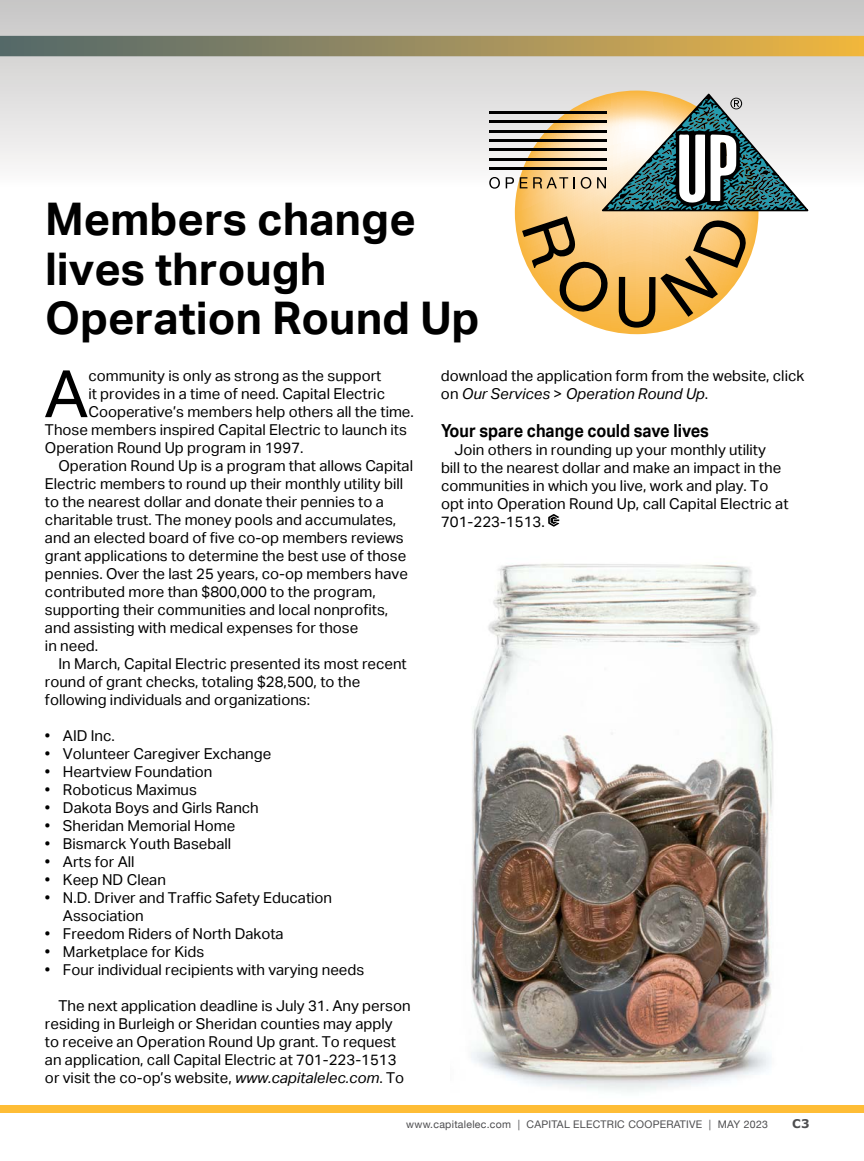
<style>
.page{position:relative;width:864px;height:1161px;background:#fff}
.page>*{position:absolute;margin:0;border:0;box-sizing:border-box;transform-origin:0 0}
.t1{font:65.4px "Aktiv Grotesk";color:#000}
.t2{font:700 45px/49.5px "Aktiv Grotesk";color:#000}
.t3{font:700 18px "Aktiv Grotesk";color:#000;scale:.9 1}
.t4{font:15px/18px "Aktiv Grotesk";color:#000}
.t5{font:700 12px "Verdana";color:#4d4d4f}
.t6{font:10.5px "Helvetica Neue";letter-spacing:.025em;color:#4d4d4f}
.s1{font-style:italic}
</style>
<div class="page">
<svg style="left:0;top:0;width:864px;height:189px"></svg>
<img style="left:471px;top:563px;width:302px;height:529px">
<svg style="left:548px;top:514px;width:11px;height:13px"></svg>
<svg style="left:515px;top:142px;width:160px;height:192px"></svg>
<hr style="left:489px;top:149px;width:118px;height:2px;background:#000">
<hr style="left:489px;top:158px;width:118px;height:2px;background:#000">
<hr style="left:489px;top:168px;width:118px;height:2px;background:#000">
<svg style="left:489px;top:177px;width:11px;height:12px"></svg>
<svg style="left:506px;top:177px;width:8px;height:11px"></svg>
<svg style="left:520px;top:142px;width:290px;height:186px"></svg>
<div style="left:0;top:1105px;width:864px;height:8px;background:#febd36"></div>
<svg style="left:0;top:25px;width:864px;height:117px"></svg>
<h2 class="t2" style="left:45px;top:195px;width:436px">Members change lives through<br>Operation Round Up</h2>
<h1 class="t1" style="left:44px;top:356px;width:46px">A</h1>
<p class="t4" style="left:88px;top:367px;width:295px">community is only as strong as the support</p>
<p class="t4" style="left:88px;top:385px;width:298px">it provides in a time of need. Capital Electric</p>
<p class="t4" style="left:88px;top:403px;width:327px">Cooperative’s members help others all the time.</p>
<p class="t4" style="left:45px;top:421px;width:363px">Those members inspired Capital Electric to launch its</p>
<p class="t4" style="left:45px;top:439px;width:260px">Operation Round Up program in 1997.</p>
<p class="t4" style="left:58px;top:457px;width:356px">Operation Round Up is a program that allows Capital</p>
<p class="t4" style="left:45px;top:475px;width:360px">Electric members to round up their monthly utility bill</p>
<p class="t4" style="left:45px;top:493px;width:340px">to the nearest dollar and donate their pennies to a</p>
<p class="t4" style="left:45px;top:511px;width:353px">charitable trust. The money pools and accumulates,</p>
<p class="t4" style="left:45px;top:529px;width:360px">and an elected board of five co-op members reviews</p>
<p class="t4" style="left:45px;top:547px;width:363px">grant applications to determine the best use of those</p>
<p class="t4" style="left:45px;top:565px;width:364px">pennies. Over the last 25 years, co-op members have</p>
<p class="t4" style="left:45px;top:583px;width:332px">contributed more than $800,000 to the program,</p>
<p class="t4" style="left:45px;top:601px;width:345px">supporting their communities and local nonprofits,</p>
<p class="t4" style="left:45px;top:619px;width:315px">and assisting with medical expenses for those</p>
<p class="t4" style="left:45px;top:637px;width:55px">in need.</p>
<p class="t4" style="left:58px;top:655px;width:350px">In March, Capital Electric presented its most recent</p>
<p class="t4" style="left:45px;top:673px;width:317px">round of grant checks, totaling $28,500, to the</p>
<p class="t4" style="left:45px;top:691px;width:267px">following individuals and organizations:</p>
<p class="t4" style="left:45px;top:727px;width:71px">• AID Inc.</p>
<p class="t4" style="left:45px;top:745px;width:228px">• Volunteer Caregiver Exchange</p>
<p class="t4" style="left:45px;top:763px;width:169px">• Heartview Foundation</p>
<p class="t4" style="left:45px;top:781px;width:153px">• Roboticus Maximus</p>
<p class="t4" style="left:45px;top:799px;width:215px">• Dakota Boys and Girls Ranch</p>
<p class="t4" style="left:45px;top:817px;width:192px">• Sheridan Memorial Home</p>
<p class="t4" style="left:45px;top:835px;width:188px">• Bismarck Youth Baseball</p>
<p class="t4" style="left:45px;top:853px;width:91px">• Arts for All</p>
<p class="t4" style="left:45px;top:871px;width:122px">• Keep ND Clean</p>
<p class="t4" style="left:63px;top:889px;width:271px;text-indent:-18px">• N.D. Driver and Traffic Safety Education<br>Association</p>
<p class="t4" style="left:45px;top:925px;width:240px">• Freedom Riders of North Dakota</p>
<p class="t4" style="left:45px;top:943px;width:161px">• Marketplace for Kids</p>
<p class="t4" style="left:45px;top:961px;width:321px">• Four individual recipients with varying needs</p>
<p class="t4" style="left:45px;top:997px;width:367px;text-indent:14px">The next application deadline is July 31. Any person residing in Burleigh or Sheridan counties may apply<br>to receive an Operation Round Up grant. To request an application, call Capital Electric at 701-223-1513 or visit the co-op’s website, <span class="s1">www.capitalelec.com</span>. To</p>
<p class="t4" style="left:441px;top:367px;width:365px">download the application form from the website, click on <span class="s1">Our Services</span> &gt; <span class="s1">Operation Round Up</span>.</p>
<p class="t3" style="left:441px;top:420px;width:299px">Your spare change could save lives</p>
<p class="t4" style="left:441px;top:440px;width:349px;text-indent:14px">Join others in rounding up your monthly utility bill to the nearest dollar and make an impact in the communities in which you live, work and play. To opt into Operation Round Up, call Capital Electric at 701-223-1513.</p>
<p class="t6" style="left:406px;top:1115px;width:363px">www.capitalelec.com | CAPITAL ELECTRIC COOPERATIVE | MAY 2023</p>
<p class="t5" style="left:792px;top:1115px;width:19px">C3</p>
</div>
